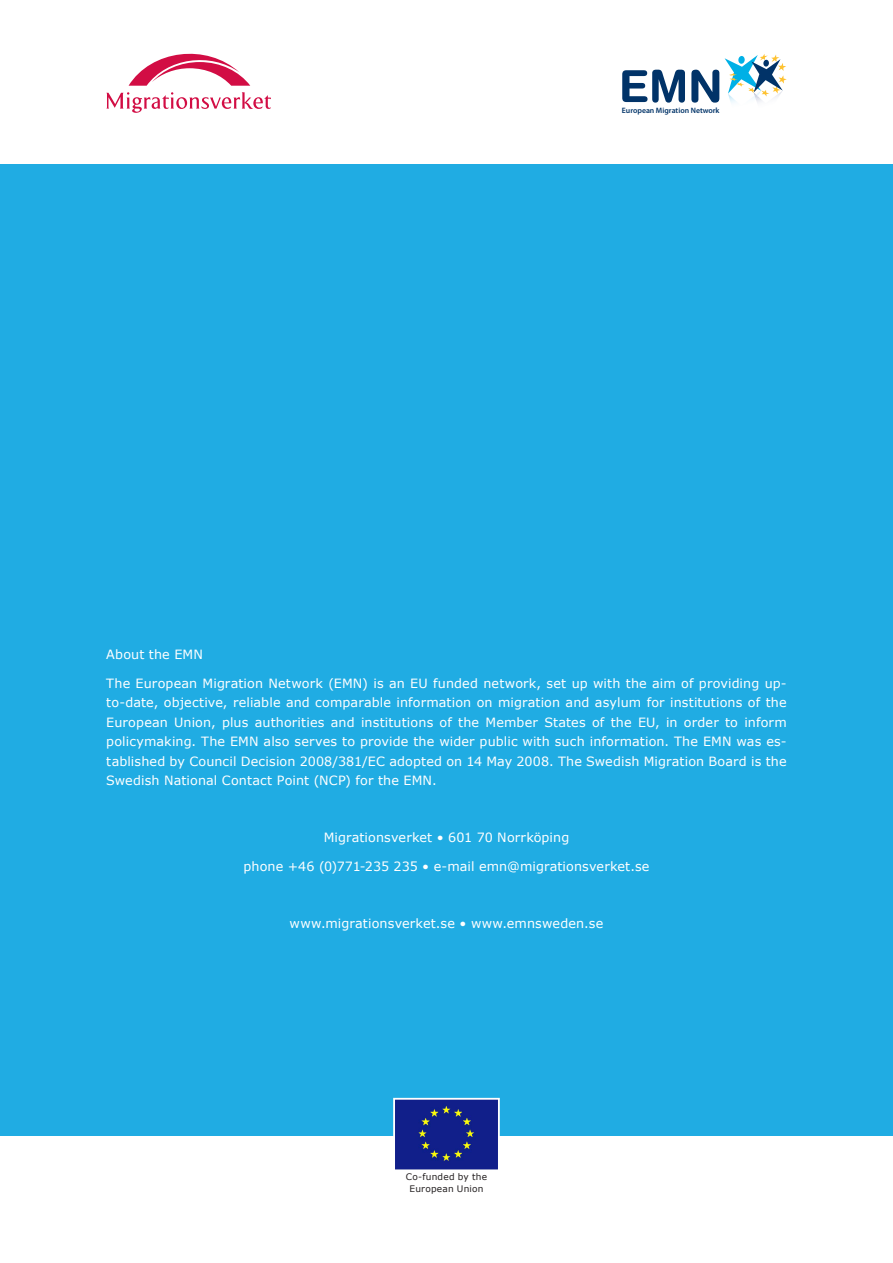
<style>
.page{position:relative;width:893px;height:1263px;background:#fff}
.page>*{position:absolute;margin:0;border:0;box-sizing:border-box;transform-origin:0 0}
.Footnote_text{font:12.75px/19.5px "Verdana";letter-spacing:.01em;color:#fff;text-align:justify}
.t1{font:9px "Verdana";letter-spacing:.02em;color:#231f20}
.t2{font:600 7.8px "Myriad Pro";color:#013368}
</style>
<div class="page">
<div style="left:0;top:164px;width:893px;height:971px;background:#20ace3"></div>
<svg style="left:392px;top:1097px;width:109px;height:73px;background:#2a3a90"></svg>
<svg style="left:129px;top:54px;width:121px;height:32px"></svg>
<svg style="left:106px;top:92px;width:165px;height:21px"></svg>
<img style="left:730px;top:99px;width:6px;height:4px">
<img style="left:756px;top:99px;width:6px;height:4px">
<svg style="left:725px;top:54px;width:62px;height:45px"></svg>
<div style="left:763px;top:60px;width:6px;height:7px;background:#013368;border-radius:50%"></div>
<svg style="left:622px;top:70px;width:63px;height:33px"></svg>
<svg style="left:691px;top:70px;width:28px;height:33px"></svg>
<p class="t2" style="left:622px;top:106px;width:99px">European Migration Network</p>
<p class="Footnote_text" style="left:106px;top:645px;width:98px">About the EMN</p>
<p class="Footnote_text" style="left:106px;top:673px;width:682px">The European Migration Network (EMN) is an EU funded network, set up with the aim of providing up&shy;to-date, objective, reliable and comparable information on migration and asylum for institutions of the European Union, plus authorities and institutions of the Member States of the EU, in order to inform policymaking. The EMN also serves to provide the wider public with such information. The EMN was es&shy;tablished by Council Decision 2008/381/EC adopted on 14 May 2008. The Swedish Migration Board is the Swedish National Contact Point (NCP) for the EMN.</p>
<p class="Footnote_text" style="left:324px;top:828px;width:247px">Migrationsverket • 601 70 Norrköping</p>
<p class="Footnote_text" style="left:243px;top:856px;width:408px">phone +46 (0)771-235 235 • e-mail emn@migrationsverket.se</p>
<p class="Footnote_text" style="left:290px;top:913px;width:315px">www.migrationsverket.se • www.emnsweden.se</p>
<p class="t1" style="left:406px;top:1171px;width:83px">Co-funded by the</p>
<p class="t1" style="left:409px;top:1183px;width:76px">European Union</p>
</div>
